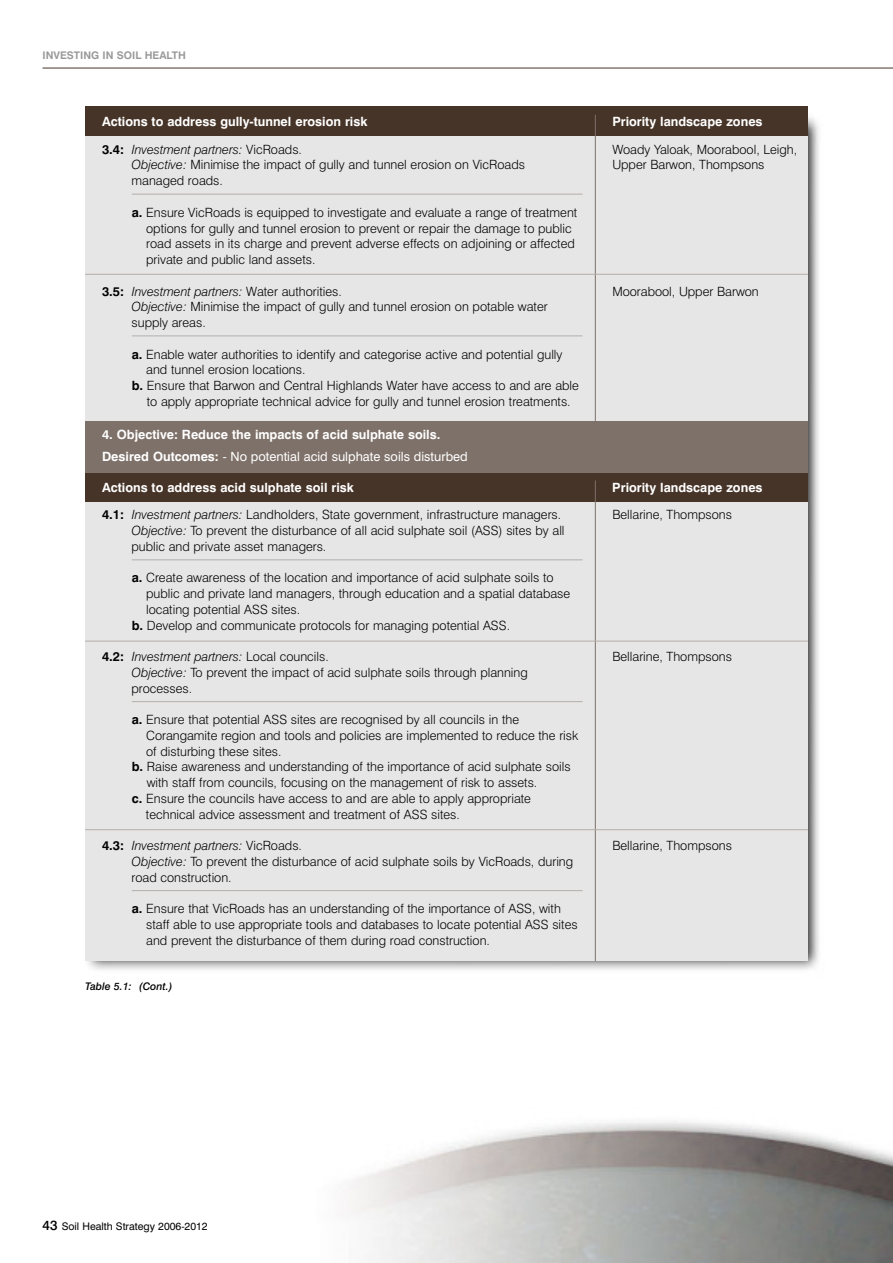
<style>
.page{position:relative;width:893px;height:1263px;background:#fff}
.page>*{position:absolute;margin:0;border:0;box-sizing:border-box;transform-origin:0 0}
.t1{font:300 12.75px/15.8px "Swiss 721 BT";color:#000}
.t2{font:700 12.75px/22.2px "Swiss 721 BT";color:#fff}
.t3{font:10.5px "Swiss 721 BT";color:#000}
.t4{font:700 10.5px "Swiss 721 BT";color:#999}
.t5{font:italic 500 10.5px "Swiss 721 BT";color:#000}
.s1{font-weight:700}
.s2{font-style:italic}
.s3{font-weight:400}
.s4{font-weight:500;font-size:13.5px}
</style>
<div class="page">
<img style="left:347px;top:1120px;width:546px;height:143px">
<hr style="left:43px;top:68px;width:850px;height:1px;background:#473428">
<img style="left:87px;top:117px;width:732px;height:853px">
<div style="left:85px;top:106px;width:723px;height:855px;background:#e6e6e6"></div>
<div style="left:85px;top:106px;width:723px;height:30px;background:#473428"></div>
<div style="left:85px;top:472px;width:723px;height:30px;background:#473428"></div>
<hr style="left:132px;top:194px;width:451px;height:1px;background:#b5aea9">
<hr style="left:132px;top:335px;width:451px;height:1px;background:#b5aea9">
<hr style="left:132px;top:559px;width:451px;height:1px;background:#b5aea9">
<hr style="left:132px;top:701px;width:451px;height:1px;background:#b5aea9">
<hr style="left:132px;top:890px;width:451px;height:1px;background:#b5aea9">
<hr style="left:595px;top:115px;width:1px;height:306px;background:#7e7169">
<hr style="left:595px;top:480px;width:1px;height:481px;background:#7e7169">
<hr style="left:85px;top:274px;width:723px;height:1px;background:#b5aea9">
<hr style="left:85px;top:641px;width:723px;height:1px;background:#b5aea9">
<hr style="left:85px;top:829px;width:723px;height:1px;background:#b5aea9">
<div style="left:85px;top:421px;width:723px;height:51px;background:#7e7169"></div>
<p class="t4" style="left:43px;top:51px;width:145px">INVESTING IN SOIL HEALTH</p>
<p class="t2" style="left:102px;top:112px;width:267px">Actions to address gully-tunnel erosion risk</p>
<p class="t2" style="left:612px;top:112px;width:152px">Priority landscape zones</p>
<p class="t1" style="left:132px;top:143px;width:395px;text-indent:-29px"><span class="s1">3.4:</span> <span class="s2">Investment partners:</span> VicRoads.<br><span class="s2">Objective:</span> Minimise the impact of gully and tunnel erosion on VicRoads managed roads.</p>
<p class="t1" style="left:146px;top:206px;width:433px;text-indent:-14px"><span class="s1">a.</span> Ensure VicRoads is equipped to investigate and evaluate a range of treatment options for gully and tunnel erosion to prevent or repair the damage to public road assets in its charge and prevent adverse effects on adjoining or affected private and public land assets.</p>
<p class="t1" style="left:132px;top:284px;width:418px;text-indent:-29px"><span class="s1">3.5:</span> <span class="s2">Investment partners:</span> Water authorities.<br><span class="s2">Objective:</span> Minimise the impact of gully and tunnel erosion on potable water supply areas.</p>
<p class="t1" style="left:132px;top:347px;width:432px"><span class="s1">a.</span> Enable water authorities to identify and categorise active and potential gully</p>
<p class="t1" style="left:146px;top:363px;width:161px">and tunnel erosion locations.</p>
<p class="t1" style="left:132px;top:379px;width:449px"><span class="s1">b.</span> Ensure that Barwon and Central Highlands Water have access to and are able</p>
<p class="t1" style="left:147px;top:395px;width:425px">to apply appropriate technical advice for gully and tunnel erosion treatments.</p>
<p class="t2" style="left:102px;top:424px;width:367px">4. Objective: Reduce the impacts of acid sulphate soils.<br>Desired Outcomes: <span class="s3">- No potential acid sulphate soils disturbed</span></p>
<p class="t1" style="left:612px;top:143px;width:186px">Woady Yaloak, Moorabool, Leigh,<br>Upper Barwon, Thompsons</p>
<p class="t1" style="left:612px;top:284px;width:148px">Moorabool, Upper Barwon</p>
<p class="t2" style="left:102px;top:477px;width:253px">Actions to address acid sulphate soil risk</p>
<p class="t2" style="left:612px;top:477px;width:152px">Priority landscape zones</p>
<p class="t1" style="left:132px;top:508px;width:434px;text-indent:-29px"><span class="s1">4.1:</span> <span class="s2">Investment partners:</span> Landholders, State government, infrastructure managers.<br><span class="s2">Objective:</span> To prevent the disturbance of all acid sulphate soil (ASS) sites by all public and private asset managers.</p>
<p class="t1" style="left:132px;top:571px;width:423px"><span class="s1">a.</span> Create awareness of the location and importance of acid sulphate soils to</p>
<p class="t1" style="left:146px;top:587px;width:426px">public and private land managers, through education and a spatial database</p>
<p class="t1" style="left:146px;top:603px;width:156px">locating potential ASS sites.</p>
<p class="t1" style="left:132px;top:619px;width:380px"><span class="s1">b.</span> Develop and communicate protocols for managing potential ASS.</p>
<p class="t1" style="left:132px;top:650px;width:398px;text-indent:-29px"><span class="s1">4.2:</span> <span class="s2">Investment partners:</span> Local councils.<br><span class="s2">Objective:</span> To prevent the impact of acid sulphate soils through planning processes.</p>
<p class="t1" style="left:132px;top:713px;width:389px"><span class="s1">a.</span> Ensure that potential ASS sites are recognised by all councils in the</p>
<p class="t1" style="left:146px;top:729px;width:434px">Corangamite region and tools and policies are implemented to reduce the risk</p>
<p class="t1" style="left:146px;top:745px;width:137px">of disturbing these sites.</p>
<p class="t1" style="left:132px;top:760px;width:440px"><span class="s1">b.</span> Raise awareness and understanding of the importance of acid sulphate soils</p>
<p class="t1" style="left:147px;top:776px;width:392px">with staff from councils, focusing on the management of risk to assets.</p>
<p class="t1" style="left:132px;top:792px;width:401px"><span class="s1">c.</span> Ensure the councils have access to and are able to apply appropriate</p>
<p class="t1" style="left:146px;top:808px;width:315px">technical advice assessment and treatment of ASS sites.</p>
<p class="t1" style="left:132px;top:839px;width:443px;text-indent:-29px"><span class="s1">4.3:</span> <span class="s2">Investment partners:</span> VicRoads.<br><span class="s2">Objective:</span> To prevent the disturbance of acid sulphate soils by VicRoads, during road construction.</p>
<p class="t1" style="left:146px;top:902px;width:433px;text-indent:-14px"><span class="s1">a.</span> Ensure that VicRoads has an understanding of the importance of ASS, with staff able to use appropriate tools and databases to locate potential ASS sites and prevent the disturbance of them during road construction.</p>
<p class="t5" style="left:85px;top:982px;width:89px">Table 5.1: (Cont.)</p>
<p class="t1" style="left:612px;top:508px;width:121px">Bellarine, Thompsons</p>
<p class="t1" style="left:612px;top:650px;width:121px">Bellarine, Thompsons</p>
<p class="t1" style="left:612px;top:839px;width:121px">Bellarine, Thompsons</p>
<p class="t3" style="left:43px;top:1222px;width:167px"><span class="s4">43</span> Soil Health Strategy 2006-2012</p>
</div>
